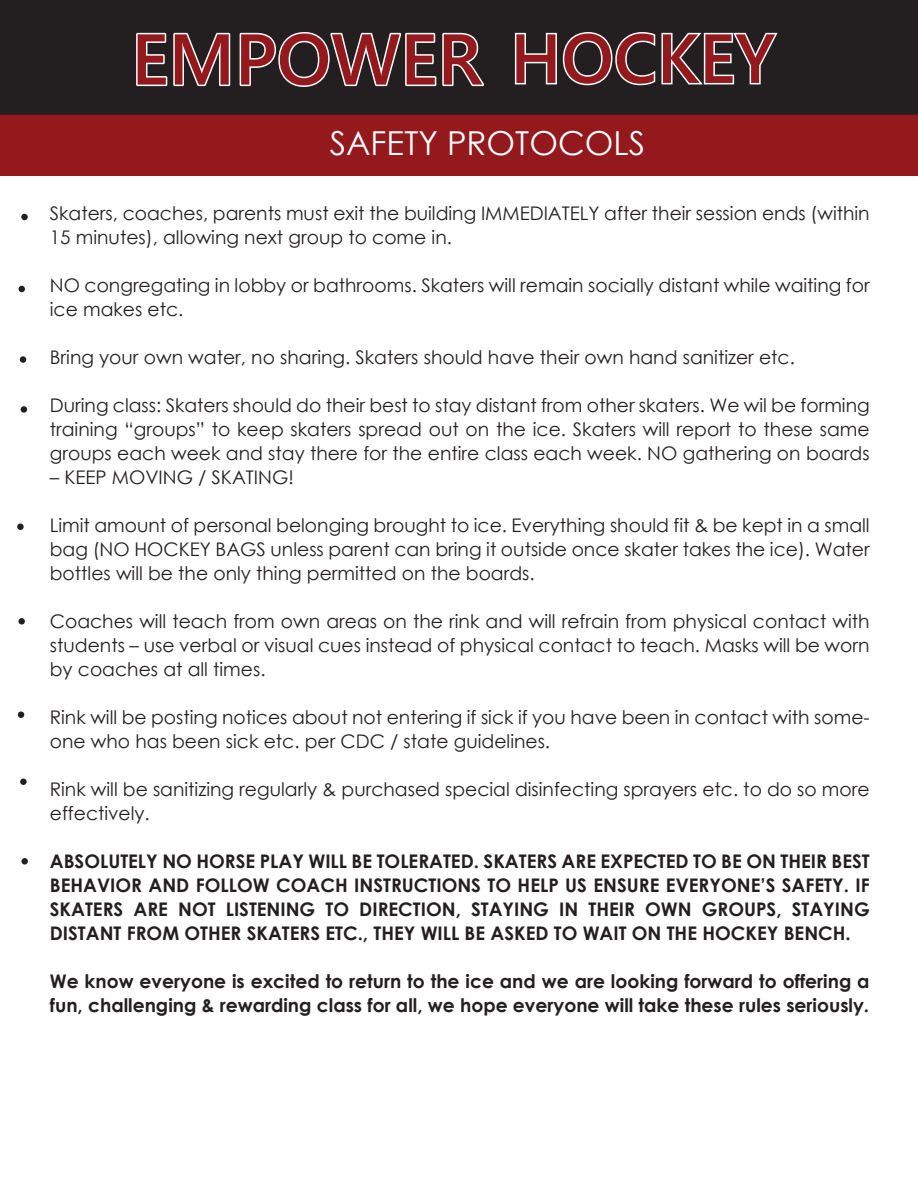
<style>
.page{position:relative;width:918px;height:1188px;background:#fff}
.page>*{position:absolute;margin:0;border:0;box-sizing:border-box;transform-origin:0 0}
.t1{font:33px "Century Gothic";color:#fff}
.t2{font:18.75px/24px "Century Gothic";color:#231f20}
.t3{font:700 18.75px/24px "Century Gothic";color:#231f20;text-align:justify}
</style>
<div class="page">
<div style="left:0;top:103px;width:918px;height:73px;background:#93191d"></div>
<div style="left:0;top:0;width:918px;height:115px;background:#231f20"></div>
<svg style="left:136px;top:33px;width:31px;height:53px;background:#874a4c"></svg>
<svg style="left:173px;top:33px;width:57px;height:53px;background:#824548"></svg>
<svg style="left:240px;top:32px;width:196px;height:55px;background:#703f41"></svg>
<svg style="left:442px;top:33px;width:42px;height:53px;background:#7c4345"></svg>
<svg style="left:515px;top:33px;width:42px;height:51px;background:#7b4346"></svg>
<svg style="left:563px;top:32px;width:92px;height:53px;background:#693c3e"></svg>
<svg style="left:661px;top:33px;width:117px;height:51px;background:#704142"></svg>
<div style="left:21px;top:214px;width:7px;height:6px;background:#231f20;border-radius:50%"></div>
<svg style="left:19px;top:286px;width:6px;height:6px"></svg>
<div style="left:20px;top:356px;width:6px;height:7px;background:#231f20;border-radius:50%"></div>
<div style="left:21px;top:406px;width:6px;height:7px;background:#231f20;border-radius:50%"></div>
<div style="left:17px;top:524px;width:7px;height:6px;background:#231f20;border-radius:50%"></div>
<div style="left:18px;top:618px;width:7px;height:7px;background:#231f20;border-radius:50%"></div>
<div style="left:18px;top:711px;width:6px;height:7px;background:#231f20;border-radius:50%"></div>
<div style="left:20px;top:779px;width:7px;height:6px;background:#231f20;border-radius:50%"></div>
<div style="left:21px;top:858px;width:7px;height:7px;background:#231f20;border-radius:50%"></div>
<h1 class="t1" style="left:330px;top:120px;width:317px">SAFETY PROTOCOLS</h1>
<p class="t2" style="left:50px;top:201px;width:821px">Skaters, coaches, parents must exit the building IMMEDIATELY after their session ends (within<br>15 minutes), allowing next group to come in.</p>
<p class="t2" style="left:50px;top:273px;width:821px">NO congregating in lobby or bathrooms. Skaters will remain socially distant while waiting for ice makes etc.</p>
<p class="t2" style="left:50px;top:345px;width:747px">Bring your own water, no sharing. Skaters should have their own hand sanitizer etc.</p>
<p class="t2" style="left:50px;top:393px;width:821px;text-align:justify">During class: Skaters should do their best to stay distant from other skaters. We wil be forming training “groups” to keep skaters spread out on the ice. Skaters will report to these same groups each week and stay there for the entire class each week. NO gathering on boards</p>
<p class="t2" style="left:50px;top:465px;width:246px">– KEEP MOVING / SKATING!</p>
<p class="t2" style="left:50px;top:513px;width:821px;text-align:justify">Limit amount of personal belonging brought to ice. Everything should fit &amp; be kept in a small bag (NO HOCKEY BAGS unless parent can bring it outside once skater takes the ice). Water bottles will be the only thing permitted on the boards.</p>
<p class="t2" style="left:50px;top:609px;width:821px;text-align:justify">Coaches will teach from own areas on the rink and will refrain from physical contact with students – use verbal or visual cues instead of physical contact to teach. Masks will be worn by coaches at all times.</p>
<p class="t2" style="left:50px;top:705px;width:821px">Rink will be posting notices about not entering if sick if you have been in contact with some&shy;one who has been sick etc. per CDC / state guidelines.</p>
<p class="t2" style="left:50px;top:777px;width:821px">Rink will be sanitizing regularly &amp; purchased special disinfecting sprayers etc. to do so more effectively.</p>
<p class="t3" style="left:50px;top:849px;width:821px">ABSOLUTELY NO HORSE PLAY WILL BE TOLERATED. SKATERS ARE EXPECTED TO BE ON THEIR BEST BEHAVIOR AND FOLLOW COACH INSTRUCTIONS TO HELP US ENSURE EVERYONE’S SAFETY. IF SKATERS ARE NOT LISTENING TO DIRECTION, STAYING IN THEIR OWN GROUPS, STAYING DISTANT FROM OTHER SKATERS ETC., THEY WILL BE ASKED TO WAIT ON THE HOCKEY BENCH.</p>
<p class="t3" style="left:50px;top:969px;width:821px">We know everyone is excited to return to the ice and we are looking forward to offering a fun, challenging &amp; rewarding class for all, we hope everyone will take these rules seriously.</p>
</div>
